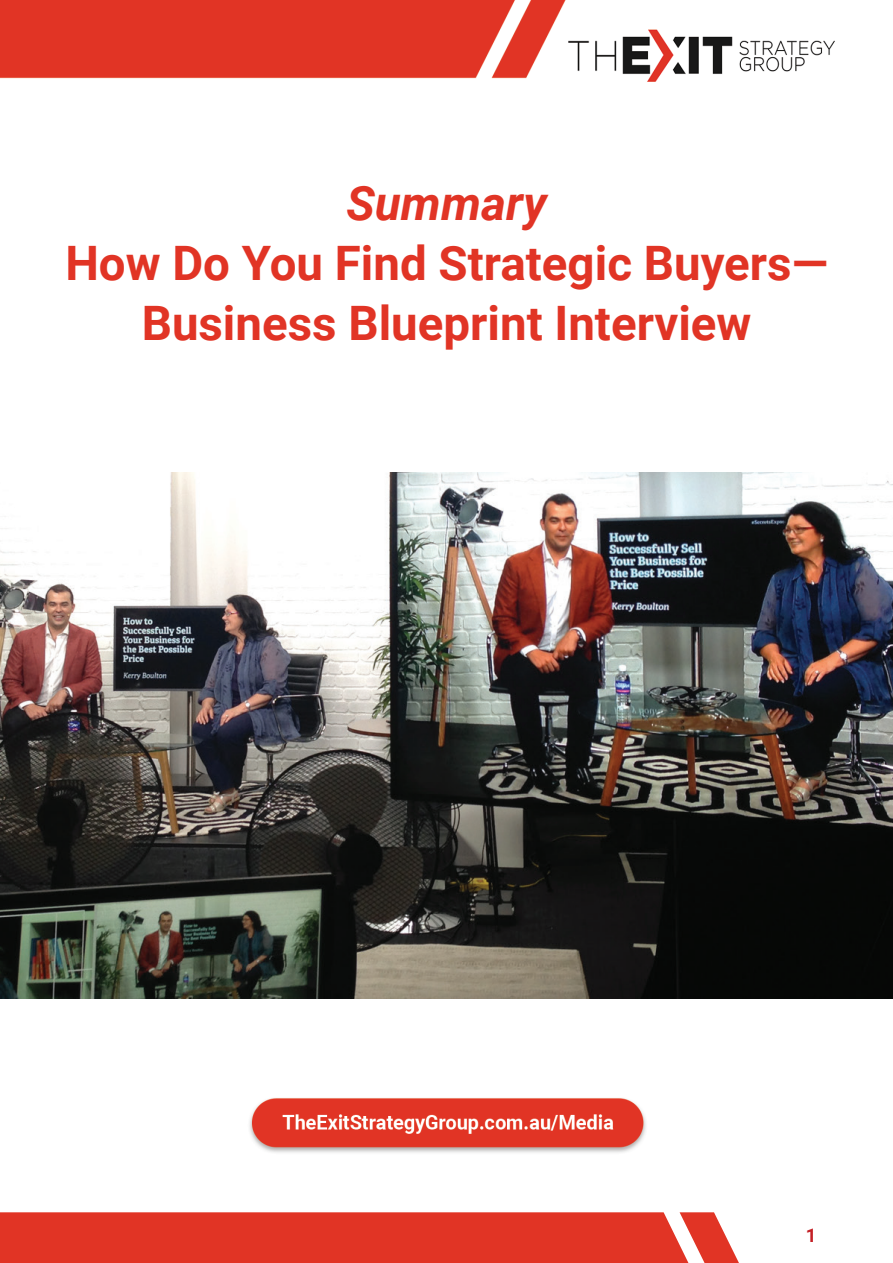
<style>
.page{position:relative;width:893px;height:1263px;background:#fff}
.page>*{position:absolute;margin:0;border:0;box-sizing:border-box;transform-origin:0 0}
.t1{font:700 47.4px/60px "Roboto";color:#e13425;text-align:center}
.t2{font:italic 700 47.4px "Roboto";color:#e13425}
.t3{font:700 18.75px "Roboto";color:#c42026}
</style>
<div class="page">
<div style="left:0;top:1212px;width:739px;height:51px;background:#e13425"></div>
<img style="left:0;top:0;width:893px;height:1153px">
<img style="left:0;top:472px;width:893px;height:526px">
<p class="t2" style="left:346px;top:170px;width:202px">Summary</p>
<p class="t1" style="left:65px;top:232px;width:764px">How Do You Find Strategic Buyers—<br>Business Blueprint Interview</p>
<p class="t3" style="left:806px;top:1222px;width:12px">1</p>
</div>
